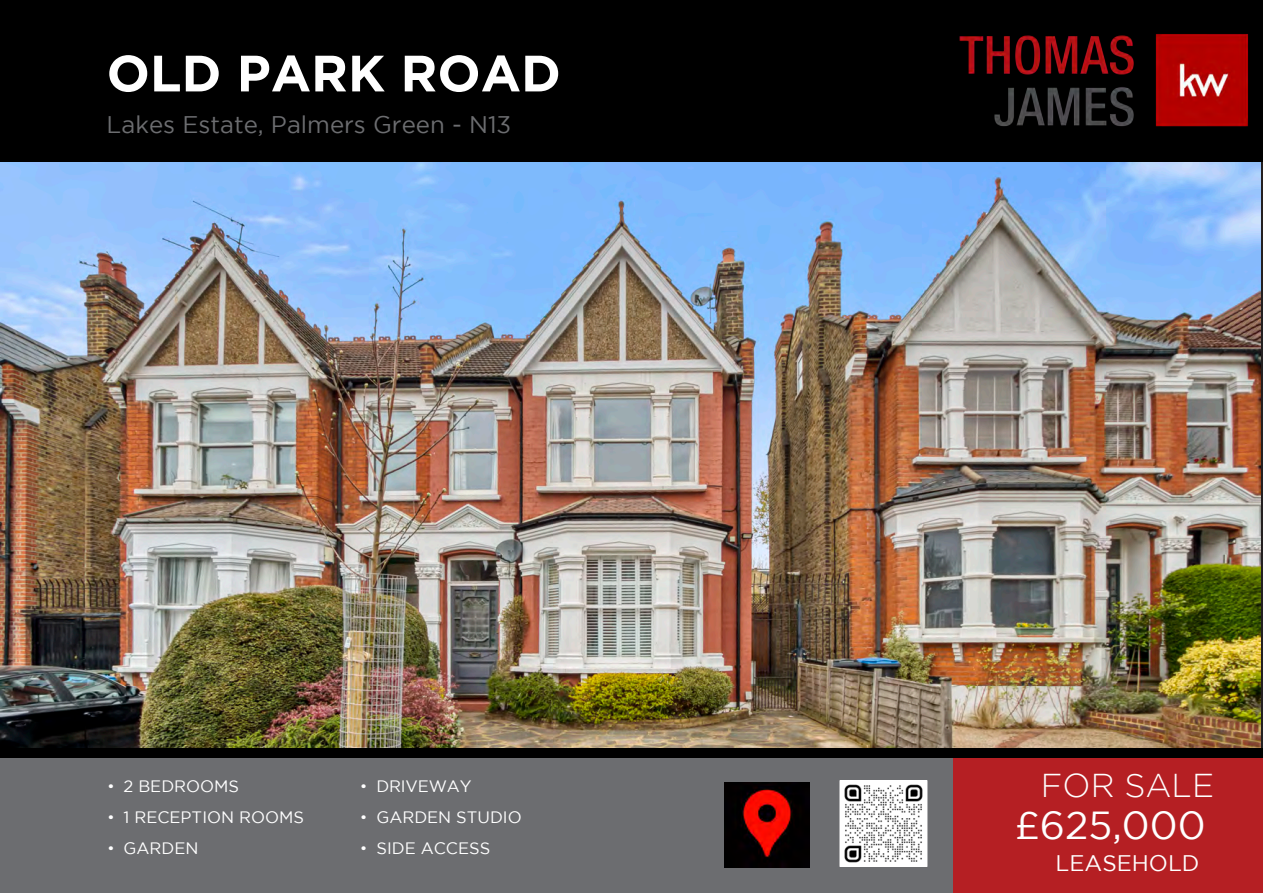
<style>
.page{position:relative;width:1263px;height:893px;background:#fff}
.page>*{position:absolute;margin:0;border:0;box-sizing:border-box;transform-origin:0 0}
.Subtitle-_Left_Align{font:700 51px "Gotham";color:#fff}
.Subtitle-_Left_Align-2{font:39px "Gotham";color:#fff}
.Subtitle-_Left_Align-3{font:300 33px "Gotham";color:#fff}
.Subtitle-_Left_Align-4{font:24px "Gotham";color:#6c6d70}
.Subtitle-_Left_Align-5{font:22.5px "Gotham";color:#fff}
.Subtitle-_Left_Align-6{font:16.5px "Gotham";color:#fff}
.s1{font-weight:300}
</style>
<div class="page">
<img style="left:0;top:162px;width:1260px;height:586px">
<div style="left:0;top:748px;width:1263px;height:145px;background:#000"></div>
<div style="left:0;top:0;width:1263px;height:162px;background:#000"></div>
<div style="left:952px;top:758px;width:311px;height:135px;background:#b51f23"></div>
<div style="left:0;top:758px;width:952px;height:135px;background:#6c6d70"></div>
<img style="left:724px;top:782px;width:86px;height:85px">
<div style="left:839px;top:780px;width:88px;height:87px;border:2px solid #fff"></div>
<img style="left:841px;top:781px;width:85px;height:85px">
<img style="left:959px;top:34px;width:290px;height:93px">
<p class="Subtitle-_Left_Align" style="left:107px;top:44px;width:456px">OLD PARK ROAD</p>
<p class="Subtitle-_Left_Align-4" style="left:107px;top:111px;width:406px">Lakes Estate, Palmers Green - N13</p>
<p class="Subtitle-_Left_Align-6" style="left:107px;top:777px;width:134px"><span class="s1">•</span> 2 BEDROOMS</p>
<p class="Subtitle-_Left_Align-6" style="left:107px;top:808px;width:198px"><span class="s1">•</span> 1 RECEPTION ROOMS</p>
<p class="Subtitle-_Left_Align-6" style="left:107px;top:839px;width:93px"><span class="s1">•</span> GARDEN</p>
<p class="Subtitle-_Left_Align-6" style="left:360px;top:777px;width:113px"><span class="s1">•</span> DRIVEWAY</p>
<p class="Subtitle-_Left_Align-6" style="left:360px;top:808px;width:163px"><span class="s1">•</span> GARDEN STUDIO</p>
<p class="Subtitle-_Left_Align-6" style="left:360px;top:839px;width:132px"><span class="s1">•</span> SIDE ACCESS</p>
<p class="Subtitle-_Left_Align-3" style="left:1041px;top:767px;width:175px">FOR SALE</p>
<p class="Subtitle-_Left_Align-2" style="left:1015px;top:804px;width:192px">£625,000</p>
<p class="Subtitle-_Left_Align-5" style="left:1055px;top:850px;width:145px">LEASEHOLD</p>
</div>
